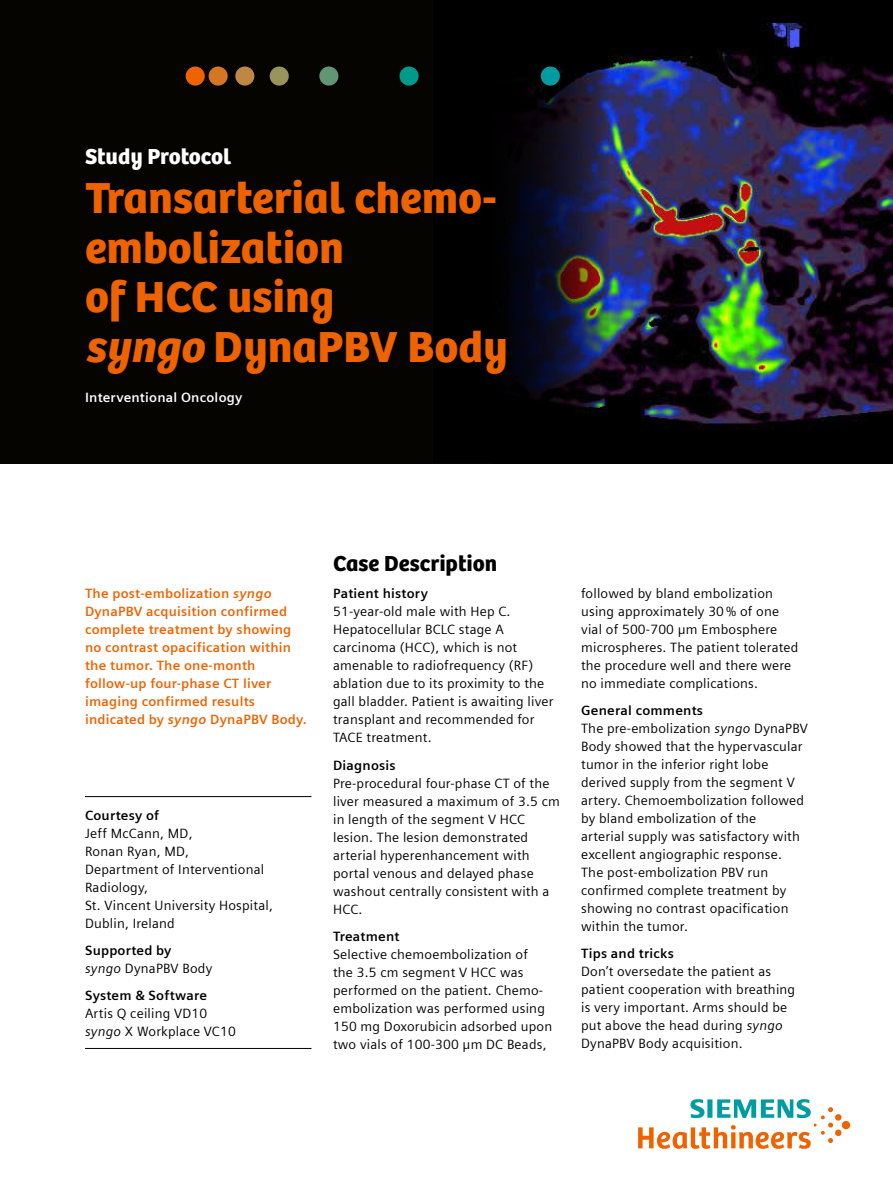
<style>
.page{position:relative;width:893px;height:1191px;background:#fff}
.page>*{position:absolute;margin:0;border:0;box-sizing:border-box;transform-origin:0 0}
.t1{font:45px/49.5px "SH Bree Headline Regular";color:#ee6300}
.t2{font:22.5px "SH Bree Headline Regular";color:#000}
.t3{font:22.5px "SH Bree Headline Regular";letter-spacing:-.01em;color:#fff}
.t4{font:13.5px/18px "Siemens Sans";letter-spacing:.015em;color:#000}
.t5{font:700 13.5px/18px "Siemens Sans";letter-spacing:.015em;color:#ee6300}
.t6{font:700 13.5px/18px "Siemens Sans";letter-spacing:.015em;color:#000}
.t7{font:700 13.5px "Siemens Sans";letter-spacing:.015em;color:#fff}
.s1{font-family:"SH Bree Headline Oblique"}
.s2{font-style:italic}
.s3{font-weight:400;font-style:italic}
.s4{font-weight:400}
.s5{font-weight:700}
</style>
<div class="page">
<div style="left:0;top:0;width:893px;height:463px;background:#050400"></div>
<img style="left:609px;top:21px;width:284px;height:407px">
<img style="left:509px;top:56px;width:100px;height:356px">
<svg style="left:638px;top:1099px;width:212px;height:50px"></svg>
<hr style="left:85px;top:796px;width:226px;height:1px;background:#000">
<hr style="left:85px;top:1048px;width:226px;height:1px;background:#000">
<div style="left:186px;top:66px;width:19px;height:20px;background:#ee6300;border-radius:50%"></div>
<div style="left:209px;top:66px;width:19px;height:20px;background:#d47623;border-radius:50%"></div>
<div style="left:235px;top:66px;width:19px;height:20px;background:#be8844;border-radius:50%"></div>
<div style="left:270px;top:66px;width:19px;height:20px;background:#99945c;border-radius:50%"></div>
<div style="left:319px;top:66px;width:19px;height:20px;background:#619574;border-radius:50%"></div>
<div style="left:399px;top:66px;width:20px;height:20px;background:#009a8d;border-radius:50%"></div>
<div style="left:541px;top:66px;width:19px;height:20px;background:#009ca2;border-radius:50%"></div>
<h2 class="t3" style="left:85px;top:139px;width:148px">Study Protocol</h2>
<h1 class="t1" style="left:85px;top:172px;width:424px">Transarterial chemo&shy;embolization<br>of HCC using<br><span class="s1">syngo</span> DynaPBV Body</h1>
<p class="t7" style="left:85px;top:387px;width:159px">Interventional Oncology</p>
<p class="t5" style="left:85px;top:584px;width:223px">The post-embolization <span class="s2">syngo<br></span>DynaPBV acquisition confirmed complete treatment by showing no contrast opacification within the tumor. The one-month follow-up four-phase CT liver imaging confirmed results indicated by <span class="s2">syngo</span> DynaPBV Body.</p>
<p class="t6" style="left:85px;top:805px;width:76px">Courtesy of</p>
<p class="t4" style="left:85px;top:823px;width:189px">Jeff McCann, MD,<br>Ronan Ryan, MD,<br>Department of Interventional<br>Radiology,<br>St. Vincent University Hospital,<br>Dublin, Ireland</p>
<p class="t6" style="left:85px;top:940px;width:129px">Supported by<br><span class="s3">syngo</span> <span class="s4">DynaPBV Body</span></p>
<p class="t6" style="left:85px;top:985px;width:123px">System &amp; Software</p>
<p class="t4" style="left:85px;top:1003px;width:152px">Artis Q ceiling VD10 <span class="s2">syngo</span> X Workplace VC10</p>
<h2 class="t2" style="left:333px;top:546px;width:166px">Case Description</h2>
<p class="t6" style="left:333px;top:584px;width:96px">Patient history</p>
<p class="t4" style="left:333px;top:602px;width:222px">51-year-old male with Hep C.<br>Hepatocellular BCLC stage A carcinoma (HCC), which is not amenable to radiofrequency (RF) ablation due to its proximity to the gall bladder. Patient is awaiting liver transplant and recommended for<br>TACE treatment.</p>
<p class="t6" style="left:333px;top:755px;width:64px">Diagnosis</p>
<p class="t4" style="left:333px;top:773px;width:228px">Pre-procedural four-phase CT of the liver measured a maximum of 3.5 cm in length of the segment V HCC lesion. The lesion demonstrated arterial hyperenhancement with portal venous and delayed phase washout centrally consistent with a<br>HCC.</p>
<p class="t6" style="left:333px;top:926px;width:68px">Treatment</p>
<p class="t4" style="left:333px;top:944px;width:221px">Selective chemoembolization of<br>the 3.5 cm segment V HCC was performed on the patient. Chemo&shy;embolization was performed using<br>150 mg Doxorubicin adsorbed upon two vials of 100-300 μm DC Beads,</p>
<p class="t4" style="left:581px;top:584px;width:219px">followed by bland embolization using approximately 30 % of one vial of 500-700 μm Embosphere microspheres. The patient tolerated the procedure well and there were no immediate complications.</p>
<p class="t4" style="left:581px;top:701px;width:228px"><span class="s5">General comments<br></span>The pre-embolization <span class="s2">syngo</span> DynaPBV<br>Body showed that the hypervascular tumor in the inferior right lobe derived supply from the segment V artery. Chemoembolization followed by bland embolization of the<br>arterial supply was satisfactory with excellent angiographic response.<br>The post-embolization PBV run confirmed complete treatment by showing no contrast opacification within the tumor.</p>
<p class="t6" style="left:581px;top:944px;width:94px">Tips and tricks</p>
<p class="t4" style="left:581px;top:961px;width:216px">Don’t oversedate the patient as patient cooperation with breathing is very important. Arms should be put above the head during <span class="s2">syngo<br></span>DynaPBV Body acquisition.</p>
</div>
